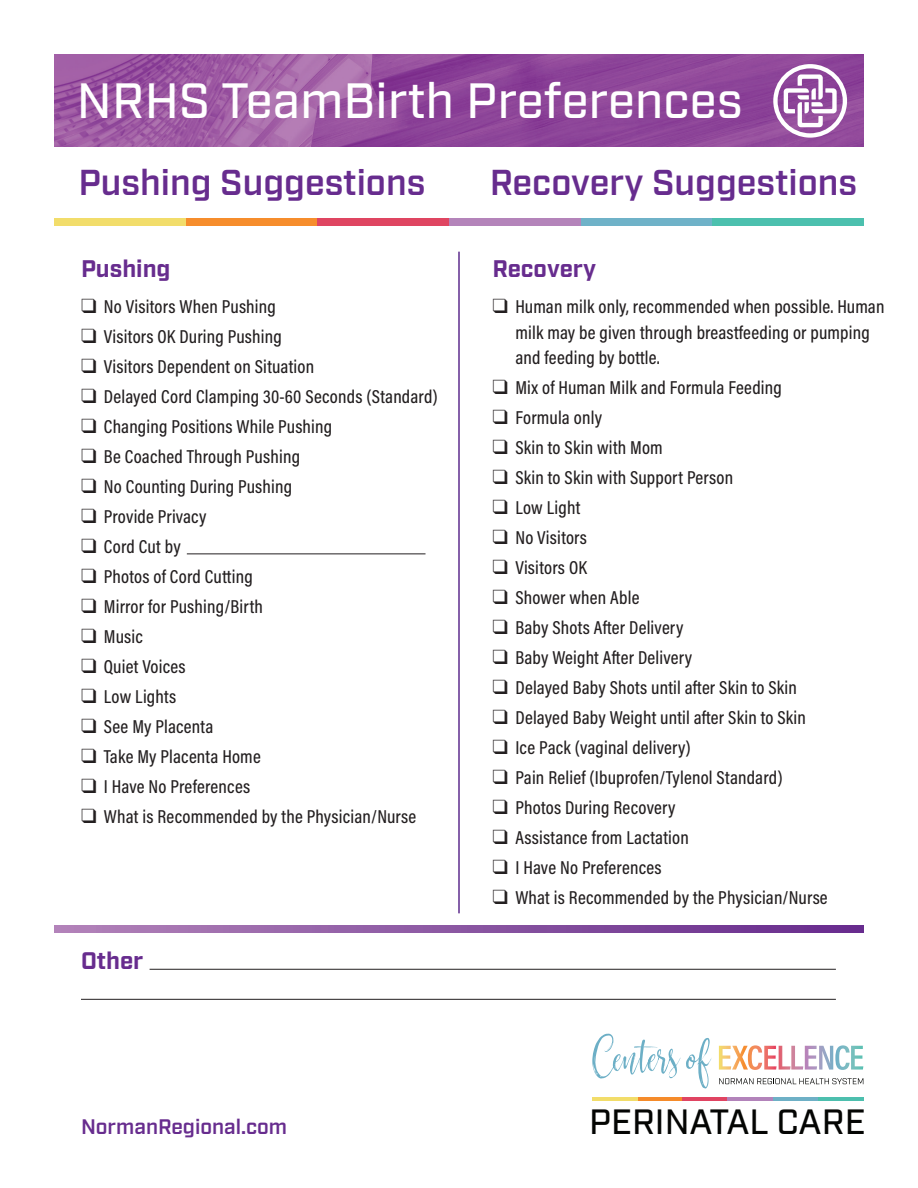
<style>
.page{position:relative;width:918px;height:1188px;background:#fff}
.page>*{position:absolute;margin:0;border:0;box-sizing:border-box;transform-origin:0 0}
.t1{font:500 49.5px "Industry";letter-spacing:.005em;color:#fff}
.t2{font:600 36px "Industry";color:#672c8e}
.t3{font:500 35.1px "Industry";color:#040503}
.t4{font:700 24px "Industry";color:#672c8e}
.t5{font:600 21px "Industry";color:#672c8e}
.t6{font:500 18.9px/25.5px "Acumin Pro Cond";letter-spacing:.01em;color:#231f20}
</style>
<div class="page">
<img style="left:54px;top:55px;width:810px;height:91px">
<svg style="left:773px;top:64px;width:74px;height:74px"></svg>
<div style="left:186px;top:219px;width:132px;height:7px;background:#f68d2c"></div>
<div style="left:54px;top:219px;width:132px;height:7px;background:#f2dd6b"></div>
<div style="left:318px;top:219px;width:131px;height:7px;background:#df4561"></div>
<div style="left:449px;top:219px;width:132px;height:7px;background:#b484ba"></div>
<div style="left:581px;top:219px;width:132px;height:7px;background:#6fb2c8"></div>
<div style="left:713px;top:219px;width:151px;height:7px;background:#4cc0ae"></div>
<hr style="left:458px;top:252px;width:2px;height:661px;background:#5e2d8e">
<svg style="left:54px;top:925px;width:810px;height:8px;background:#8b56a2"></svg>
<hr style="left:150px;top:969px;width:686px;height:1px;background:#231f20">
<hr style="left:81px;top:999px;width:755px;height:1px;background:#231f20">
<hr style="left:187px;top:554px;width:239px;height:1px;background:#231f20">
<svg style="left:592px;top:1034px;width:120px;height:55px"></svg>
<svg style="left:719px;top:1045px;width:144px;height:25px"></svg>
<svg style="left:719px;top:1078px;width:144px;height:6px"></svg>
<hr style="left:637px;top:1097px;width:46px;height:4px;background:#f58b2a">
<hr style="left:592px;top:1097px;width:45px;height:4px;background:#f2dd6a">
<hr style="left:683px;top:1097px;width:45px;height:4px;background:#e04462">
<hr style="left:728px;top:1097px;width:45px;height:4px;background:#b283ba">
<hr style="left:773px;top:1097px;width:45px;height:4px;background:#6eb0c6">
<hr style="left:818px;top:1097px;width:46px;height:4px;background:#4dbfae">
<h1 class="t1" style="left:77px;top:72px;width:667px">NRHS TeamBirth Preferences</h1>
<h2 class="t2" style="left:78px;top:162px;width:349px">Pushing Suggestions</h2>
<p class="t4" style="left:81px;top:255px;width:91px">Pushing</p>
<p class="t6" style="left:81px;top:294px;width:196px">❑ No Visitors When Pushing</p>
<p class="t6" style="left:81px;top:324px;width:202px">❑ Visitors OK During Pushing</p>
<p class="t6" style="left:81px;top:354px;width:235px">❑ Visitors Dependent on Situation</p>
<p class="t6" style="left:81px;top:384px;width:358px">❑ Delayed Cord Clamping 30-60 Seconds (Standard)</p>
<p class="t6" style="left:81px;top:414px;width:253px">❑ Changing Positions While Pushing</p>
<p class="t6" style="left:81px;top:444px;width:221px">❑ Be Coached Through Pushing</p>
<p class="t6" style="left:81px;top:474px;width:213px">❑ No Counting During Pushing</p>
<p class="t6" style="left:81px;top:504px;width:127px">❑ Provide Privacy</p>
<p class="t6" style="left:81px;top:534px;width:101px">❑ Cord Cut by</p>
<p class="t6" style="left:81px;top:564px;width:173px">❑ Photos of Cord Cutting</p>
<p class="t6" style="left:81px;top:594px;width:183px">❑ Mirror for Pushing/Birth</p>
<p class="t6" style="left:81px;top:624px;width:63px">❑ Music</p>
<p class="t6" style="left:81px;top:654px;width:106px">❑ Quiet Voices</p>
<p class="t6" style="left:81px;top:684px;width:97px">❑ Low Lights</p>
<p class="t6" style="left:81px;top:714px;width:134px">❑ See My Placenta</p>
<p class="t6" style="left:81px;top:744px;width:181px">❑ Take My Placenta Home</p>
<p class="t6" style="left:81px;top:774px;width:171px">❑ I Have No Preferences</p>
<p class="t6" style="left:81px;top:804px;width:337px">❑ What is Recommended by the Physician/Nurse</p>
<p class="t4" style="left:81px;top:946px;width:64px">Other</p>
<h2 class="t2" style="left:490px;top:162px;width:369px">Recovery Suggestions</h2>
<p class="t4" style="left:492px;top:255px;width:105px">Recovery</p>
<p class="t6" style="left:515px;top:294px;width:371px;text-indent:-23px">❑ Human milk only, recommended when possible. Human milk may be given through breastfeeding or pumping and feeding by bottle.</p>
<p class="t6" style="left:492px;top:375px;width:291px">❑ Mix of Human Milk and Formula Feeding</p>
<p class="t6" style="left:492px;top:405px;width:111px">❑ Formula only</p>
<p class="t6" style="left:492px;top:435px;width:172px">❑ Skin to Skin with Mom</p>
<p class="t6" style="left:492px;top:465px;width:242px">❑ Skin to Skin with Support Person</p>
<p class="t6" style="left:492px;top:495px;width:89px">❑ Low Light</p>
<p class="t6" style="left:492px;top:525px;width:96px">❑ No Visitors</p>
<p class="t6" style="left:492px;top:555px;width:96px">❑ Visitors OK</p>
<p class="t6" style="left:492px;top:585px;width:148px">❑ Shower when Able</p>
<p class="t6" style="left:492px;top:615px;width:192px">❑ Baby Shots After Delivery</p>
<p class="t6" style="left:492px;top:645px;width:201px">❑ Baby Weight After Delivery</p>
<p class="t6" style="left:492px;top:675px;width:306px">❑ Delayed Baby Shots until after Skin to Skin</p>
<p class="t6" style="left:492px;top:705px;width:315px">❑ Delayed Baby Weight until after Skin to Skin</p>
<p class="t6" style="left:492px;top:735px;width:200px">❑ Ice Pack (vaginal delivery)</p>
<p class="t6" style="left:492px;top:765px;width:292px">❑ Pain Relief (Ibuprofen/Tylenol Standard)</p>
<p class="t6" style="left:492px;top:795px;width:185px">❑ Photos During Recovery</p>
<p class="t6" style="left:492px;top:825px;width:198px">❑ Assistance from Lactation</p>
<p class="t6" style="left:492px;top:855px;width:171px">❑ I Have No Preferences</p>
<p class="t6" style="left:492px;top:885px;width:337px">❑ What is Recommended by the Physician/Nurse</p>
<p class="t5" style="left:81px;top:1114px;width:208px">NormanRegional.com</p>
<h3 class="t3" style="left:589px;top:1101px;width:278px">PERINATAL CARE</h3>
</div>
